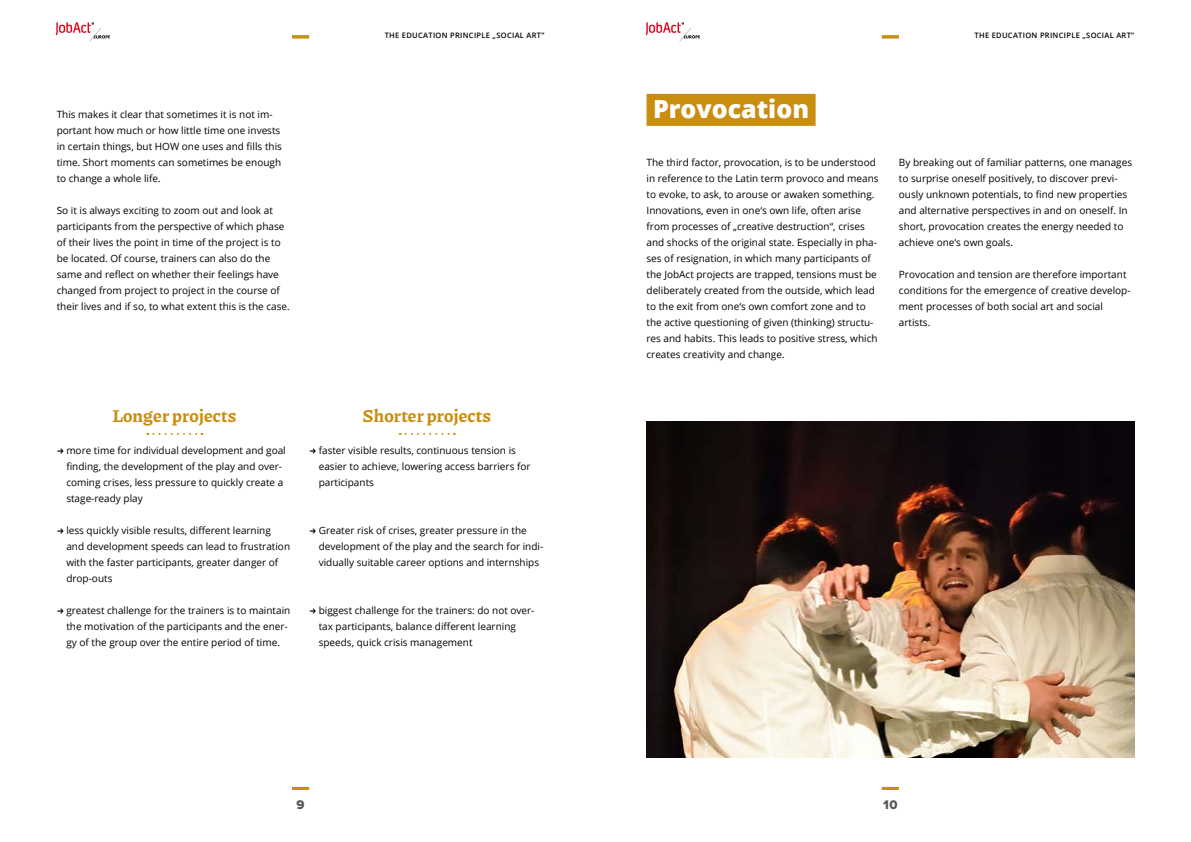
<style>
.page{position:relative;width:1191px;height:842px;background:#fff}
.page>*{position:absolute;margin:0;border:0;box-sizing:border-box;transform-origin:0 0}
.t1{font:800 25px "Open Sans";color:#fff}
.t2{font:100 18px "Piazzolla";letter-spacing:.01em;color:#ca8e0e}
.t3{font:13px "Proxima Nova Extrabld";color:#575756}
.t4{font:10px/16px "Open Sans";color:#000}
.t5{font:600 7.5px "Open Sans";letter-spacing:.04em;color:#000}
.s1{font-family:"Piazzolla";font-weight:100;font-size:12px}
</style>
<div class="page">
<div style="left:646px;top:94px;width:169px;height:32px;background:#ca8e0e"></div>
<svg style="left:400px;top:433px;width:55px;height:2px"></svg>
<svg style="left:147px;top:433px;width:55px;height:2px"></svg>
<img style="left:646px;top:422px;width:488px;height:336px">
<hr style="left:292px;top:787px;width:17px;height:3px;background:#ca8e0e">
<hr style="left:882px;top:787px;width:17px;height:3px;background:#ca8e0e">
<hr style="left:292px;top:35px;width:17px;height:3px;background:#ca8e0e">
<hr style="left:882px;top:35px;width:17px;height:3px;background:#ca8e0e">
<img style="left:55px;top:22px;width:55px;height:20px">
<img style="left:645px;top:22px;width:55px;height:20px">
<p class="t4" style="left:57px;top:106px;width:227px">This makes it clear that sometimes it is not im&shy;portant how much or how little time one invests in certain things, but HOW one uses and fills this time. Short moments can sometimes be enough to change a whole life.</p>
<p class="t4" style="left:57px;top:202px;width:235px">So it is always exciting to zoom out and look at participants from the perspective of which phase of their lives the point in time of the project is to be located. Of course, trainers can also do the same and reflect on whether their feelings have changed from project to project in the course of their lives and if so, to what extent this is the case.</p>
<p class="t5" style="left:385px;top:31px;width:161px">THE EDUCATION PRINCIPLE „SOCIAL ART”</p>
<p class="t5" style="left:974px;top:31px;width:161px">THE EDUCATION PRINCIPLE „SOCIAL ART”</p>
<h1 class="t1" style="left:653px;top:90px;width:157px">Provocation</h1>
<p class="t4" style="left:646px;top:154px;width:233px">The third factor, provocation, is to be understood in reference to the Latin term provoco and means to evoke, to ask, to arouse or awaken something.<br>Innovations, even in one‘s own life, often arise from processes of „creative destruction“, crises and shocks of the original state. Especially in pha&shy;ses of resignation, in which many participants of the JobAct projects are trapped, tensions must be deliberately created from the outside, which lead to the exit from one‘s own comfort zone and to the active questioning of given (thinking) structu&shy;res and habits. This leads to positive stress, which creates creativity and change.</p>
<p class="t4" style="left:899px;top:154px;width:235px">By breaking out of familiar patterns, one manages to surprise oneself positively, to discover previ&shy;ously unknown potentials, to find new properties and alternative perspectives in and on oneself. In short, provocation creates the energy needed to achieve one‘s own goals.</p>
<p class="t4" style="left:899px;top:266px;width:233px">Provocation and tension are therefore important conditions for the emergence of creative develop&shy;ment processes of both social art and social artists.</p>
<h2 class="t2" style="left:112px;top:405px;width:126px">Longer projects</h2>
<h2 class="t2" style="left:362px;top:405px;width:130px">Shorter projects</h2>
<p class="t4" style="left:66px;top:442px;width:221px;text-indent:-10px"><span class="s1">→</span> more time for individual development and goal finding, the development of the play and over&shy;coming crises, less pressure to quickly create a stage-ready play</p>
<p class="t4" style="left:66px;top:522px;width:225px;text-indent:-10px"><span class="s1">→</span> less quickly visible results, different learning and development speeds can lead to frustration with the faster participants, greater danger of drop-outs</p>
<p class="t4" style="left:66px;top:602px;width:225px;text-indent:-10px"><span class="s1">→</span> greatest challenge for the trainers is to maintain the motivation of the participants and the ener&shy;gy of the group over the entire period of time.</p>
<p class="t4" style="left:319px;top:442px;width:213px;text-indent:-10px"><span class="s1">→</span> faster visible results, continuous tension is easier to achieve, lowering access barriers for participants</p>
<p class="t4" style="left:319px;top:522px;width:226px;text-indent:-10px"><span class="s1">→</span> Greater risk of crises, greater pressure in the development of the play and the search for indi&shy;vidually suitable career options and internships</p>
<p class="t4" style="left:319px;top:602px;width:217px;text-indent:-10px"><span class="s1">→</span> biggest challenge for the trainers: do not over&shy;tax participants, balance different learning speeds, quick crisis management</p>
<h3 class="t3" style="left:296px;top:798px;width:10px">9</h3>
<h3 class="t3" style="left:883px;top:798px;width:16px">10</h3>
</div>
